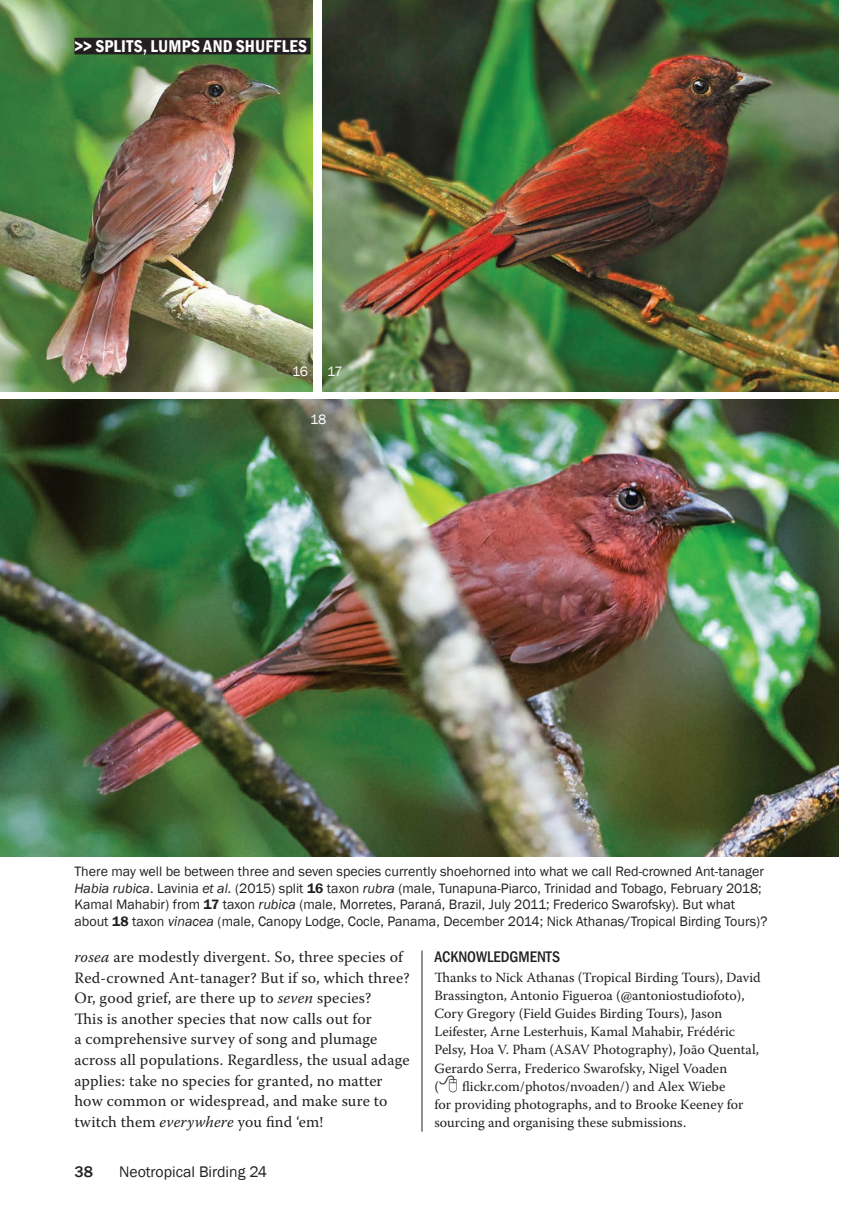
<style>
.page{position:relative;width:844px;height:1221px;background:#fff}
.page>*{position:absolute;margin:0;border:0;box-sizing:border-box;transform-origin:0 0}
.t1{font:600 condensed 17.5px "Franklin Gothic";letter-spacing:.015em;color:#fff}
.t2{font:15.75px/20.5px "Warnock Pro";letter-spacing:.01em;color:#231f20}
.t3{font:15.75px "Franklin Gothic";color:#231f20}
.t4{font:500 condensed 15.75px "Franklin Gothic";color:#231f20}
.t5{font:500 15.75px "Franklin Gothic";color:#231f20}
.t6{font:14px/18px "Warnock Pro";color:#231f20}
.t7{font:14px/16.6px "Franklin Gothic";color:#231f20}
.t8{font:14px "Franklin Gothic";color:#fff}
.s1{font-style:italic}
.s2{font-weight:600}
</style>
<div class="page">
<hr style="left:421px;top:950px;width:1px;height:181px;background:#231f20">
<img style="left:0;top:0;width:312px;height:391px">
<img style="left:322px;top:0;width:516px;height:391px">
<img style="left:0;top:399px;width:838px;height:457px">
<div style="left:74px;top:38px;width:236px;height:16px;background:#231f20"></div>
<p class="t1" style="left:74px;top:34px;width:234px">&gt;&gt; SPLITS, LUMPS AND SHUFFLES</p>
<p class="t8" style="left:292px;top:362px;width:17px">16</p>
<p class="t8" style="left:327px;top:362px;width:17px">17</p>
<p class="t8" style="left:310px;top:411px;width:18px">18</p>
<p class="t7" style="left:74px;top:863px;width:694px">There may well be between three and seven species currently shoehorned into what we call Red-crowned Ant-tanager <span class="s1">Habia rubica</span>. Lavinia <span class="s1">et al.</span> (2015) split <span class="s2">16</span> taxon <span class="s1">rubra</span> (male, Tunapuna-Piarco, Trinidad and Tobago, February 2018; Kamal Mahabir) from <span class="s2">17</span> taxon <span class="s1">rubica</span> (male, Morretes, Paraná, Brazil, July 2011; Frederico Swarofsky). But what about <span class="s2">18</span> taxon <span class="s1">vinacea</span> (male, Canopy Lodge, Cocle, Panama, December 2014; Nick Athanas/Tropical Birding Tours)?</p>
<p class="t2" style="left:74px;top:946px;width:336px"><span class="s1">rosea</span> are modestly divergent. So, three species of Red-crowned Ant-tanager? But if so, which three?<br>Or, good grief, are there up to <span class="s1">seven</span> species?<br>This is another species that now calls out for<br>a comprehensive survey of song and plumage across all populations. Regardless, the usual adage applies: take no species for granted, no matter how common or widespread, and make sure to twitch them <span class="s1">everywhere</span> you find ‘em!</p>
<p class="t4" style="left:434px;top:946px;width:127px">ACKNOWLEDGMENTS</p>
<p class="t6" style="left:434px;top:968px;width:328px">Thanks to Nick Athanas (Tropical Birding Tours), David Brassington, Antonio Figueroa (@antoniostudiofoto), Cory Gregory (Field Guides Birding Tours), Jason Leifester, Arne Lesterhuis, Kamal Mahabir, Frédéric Pelsy, Hoa V. Pham (ASAV Photography), João Quental, Gerardo Serra, Frederico Swarofsky, Nigel Voaden<br>(</p>
<p class="t6" style="left:434px;top:1076px;width:310px;text-indent:28px">flickr.com/photos/nvoaden/) and Alex Wiebe for providing photographs, and to Brooke Keeney for sourcing and organising these submissions.</p>
<p class="t5" style="left:74px;top:1161px;width:20px">38</p>
<p class="t3" style="left:119px;top:1161px;width:149px">Neotropical Birding 24</p>
</div>
